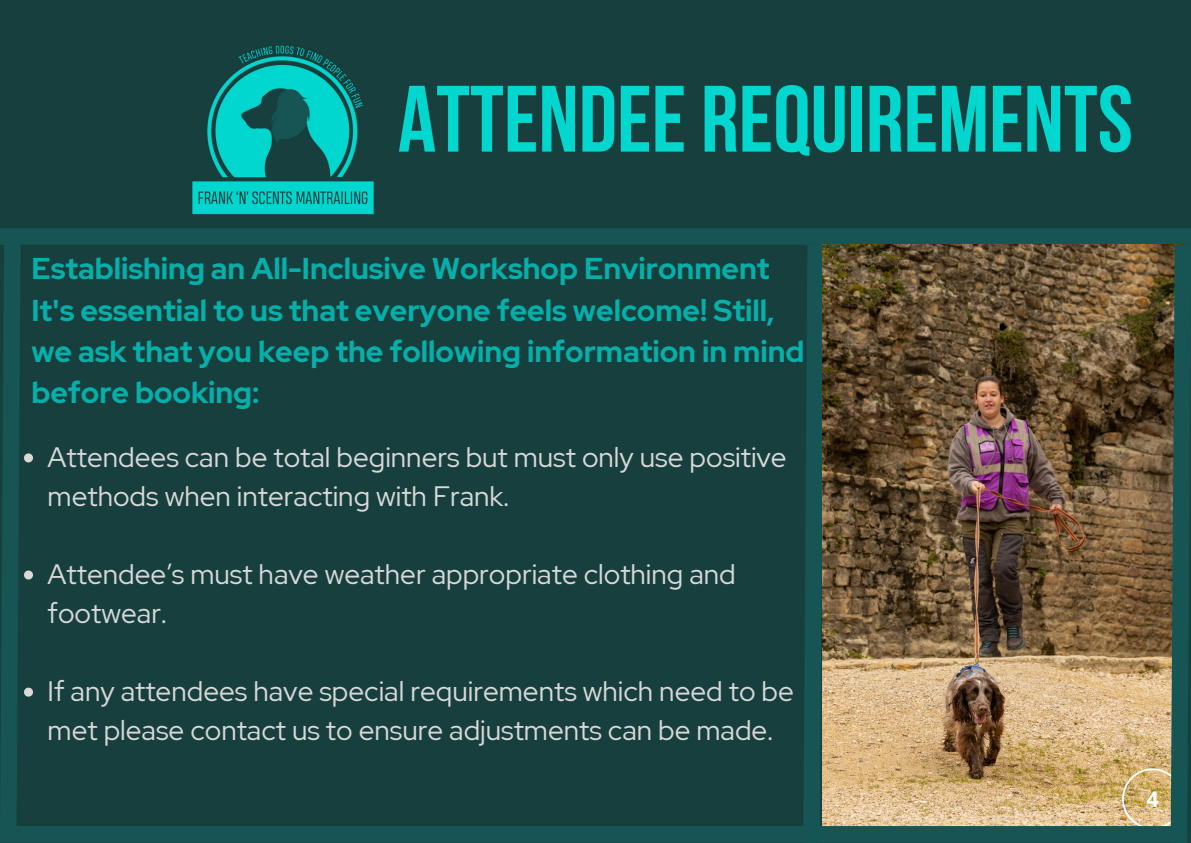
<style>
.page{position:relative;width:1191px;height:843px;background:#fff}
.page>*{position:absolute;margin:0;border:0;box-sizing:border-box;transform-origin:0 0}
.t1{font:94px "Bebas Neue Cyrillic";color:#02d7cf}
.t2{font:700 30px/41.2px "Red Hat Display";color:#06b0aa}
.t3{font:28px/39px "Red Hat Display";color:#d9d9d9}
</style>
<div class="page">
<div style="left:0;top:0;width:1190px;height:842px;background:#173f3e"></div>
<img style="left:192px;top:45px;width:182px;height:170px">
<div style="left:0;top:228px;width:1190px;height:17px;background:#165553"></div>
<svg style="left:803px;top:244px;width:29px;height:581px"></svg>
<img style="left:822px;top:245px;width:299px;height:580px">
<svg style="left:0;top:245px;width:33px;height:580px"></svg>
<div style="left:0;top:825px;width:1182px;height:17px;background:#165553"></div>
<img style="left:1121px;top:244px;width:69px;height:598px">
<p class="t1" style="left:398px;top:81px;width:736px">ATTENDEE REQUIREMENTS</p>
<p class="t2" style="left:31px;top:248px;width:774px">Establishing an All-Inclusive Workshop Environment It's essential to us that everyone feels welcome! Still, we ask that you keep the following information in mind before booking:</p>
<h2 class="t3" style="left:48px;top:437px;width:740px">Attendees can be total beginners but must only use positive methods when interacting with Frank.</h2>
<p class="t3" style="left:48px;top:554px;width:689px">Attendee’s must have weather appropriate clothing and footwear.</p>
<p class="t3" style="left:48px;top:671px;width:747px">If any attendees have special requirements which need to be met please contact us to ensure adjustments can be made.</p>
</div>
